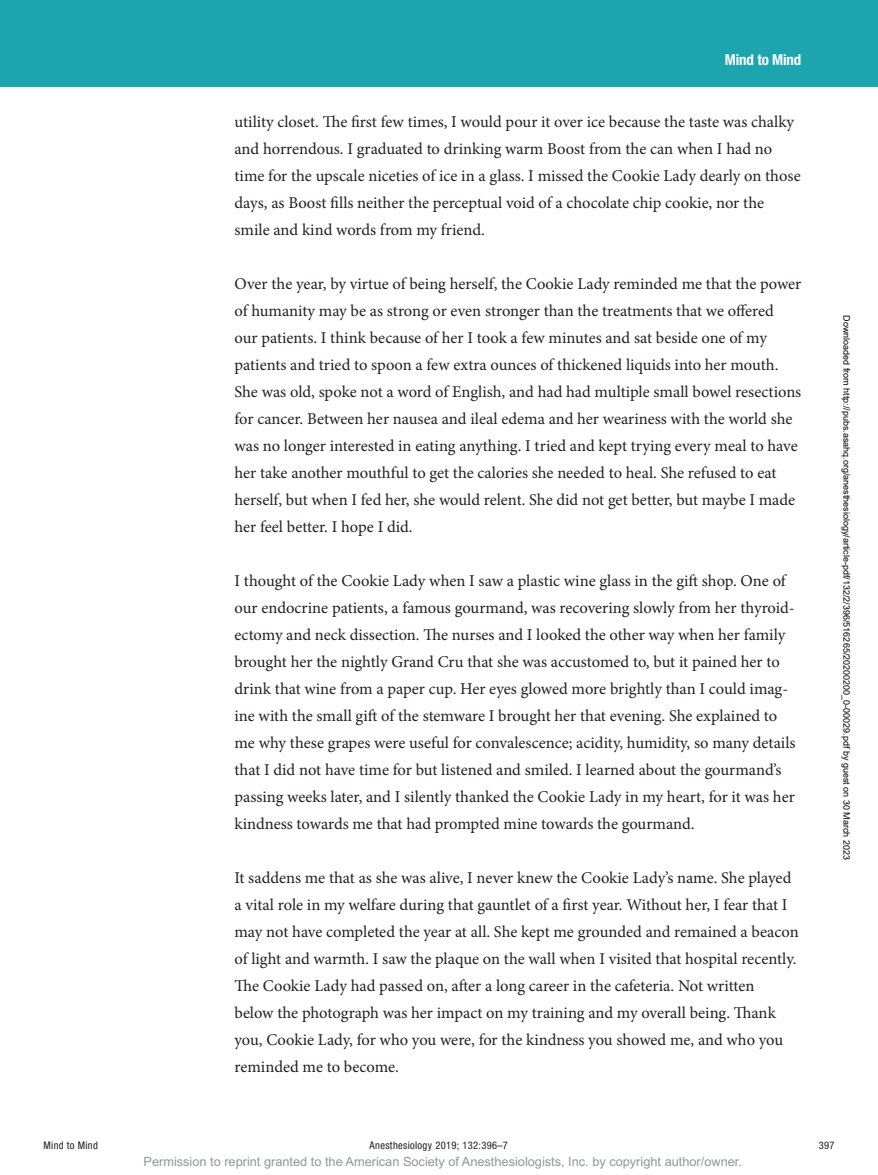
<style>
.page{position:relative;width:878px;height:1175px;background:#fff}
.page>*{position:absolute;margin:0;border:0;box-sizing:border-box;transform-origin:0 0}
.t1{font:16.5px/27px "Minion Pro";color:#231f20}
.t2{font:700 condensed 15px "Helvetica Neue LT Std";letter-spacing:-.01em;color:#fff}
.t3{font:12.75px "Arial MT Std";color:#939598}
.t4{font:condensed 10.5px "Helvetica Neue LT Std";letter-spacing:.03em;color:#231f20}
.t5{font:9px "Arial";color:#000}
</style>
<div class="page">
<div style="left:0;top:0;width:878px;height:86px;background:#1ca4af"></div>
<p class="t2" style="left:716px;top:51px;width:79px">Mind to Min</p>
<p class="t2" style="left:724px;top:51px;width:78px">Mind to Mind</p>
<p class="t1" style="left:234px;top:108px;width:567px">utility closet. The first few times, I would pour it over ice because the taste was chalky and horrendous. I graduated to drinking warm Boost from the can when I had no time for the upscale niceties of ice in a glass. I missed the Cookie Lady dearly on those days, as Boost fills neither the perceptual void of a chocolate chip cookie, nor the smile and kind words from my friend.</p>
<p class="t1" style="left:234px;top:270px;width:568px">Over the year, by virtue of being herself, the Cookie Lady reminded me that the power of humanity may be as strong or even stronger than the treatments that we offered<br>our patients. I think because of her I took a few minutes and sat beside one of my patients and tried to spoon a few extra ounces of thickened liquids into her mouth.<br>She was old, spoke not a word of English, and had had multiple small bowel resections for cancer. Between her nausea and ileal edema and her weariness with the world she was no longer interested in eating anything. I tried and kept trying every meal to have her take another mouthful to get the calories she needed to heal. She refused to eat herself, but when I fed her, she would relent. She did not get better, but maybe I made her feel better. I hope I did.</p>
<p class="t1" style="left:234px;top:567px;width:562px">I thought of the Cookie Lady when I saw a plastic wine glass in the gift shop. One of our endocrine patients, a famous gourmand, was recovering slowly from her thyroid&shy;ectomy and neck dissection. The nurses and I looked the other way when her family brought her the nightly Grand Cru that she was accustomed to, but it pained her to drink that wine from a paper cup. Her eyes glowed more brightly than I could imag&shy;ine with the small gift of the stemware I brought her that evening. She explained to me why these grapes were useful for convalescence; acidity, humidity, so many details that I did not have time for but listened and smiled. I learned about the gourmand’s passing weeks later, and I silently thanked the Cookie Lady in my heart, for it was her kindness towards me that had prompted mine towards the gourmand.</p>
<p class="t1" style="left:234px;top:864px;width:565px">It saddens me that as she was alive, I never knew the Cookie Lady’s name. She played a vital role in my welfare during that gauntlet of a first year. Without her, I fear that I may not have completed the year at all. She kept me grounded and remained a beacon of light and warmth. I saw the plaque on the wall when I visited that hospital recently.<br>The Cookie Lady had passed on, after a long career in the cafeteria. Not written<br>below the photograph was her impact on my training and my overall being. Thank you, Cookie Lady, for who you were, for the kindness you showed me, and who you reminded me to become.</p>
<p class="t5" style="left:850px;top:315px;width:546px;rotate:90deg">Downloaded from http://pubs.asahq.org/anesthesiology/article-pdf/132/2/396/516265/20200200_0-00029.pdf by guest on 30 March 2023</p>
<p class="t4" style="left:44px;top:1139px;width:167px">AMind to Mind</p>
<p class="t4" style="left:375px;top:1139px;width:134px">nesthesiology 2019; 132:396–7</p>
<p class="t4" style="left:818px;top:1139px;width:17px">397</p>
<p class="t3" style="left:143px;top:1154px;width:600px">Permission to reprint granted to the American Society of Anesthesiologists, Inc. by copyright author/owner.</p>
</div>
